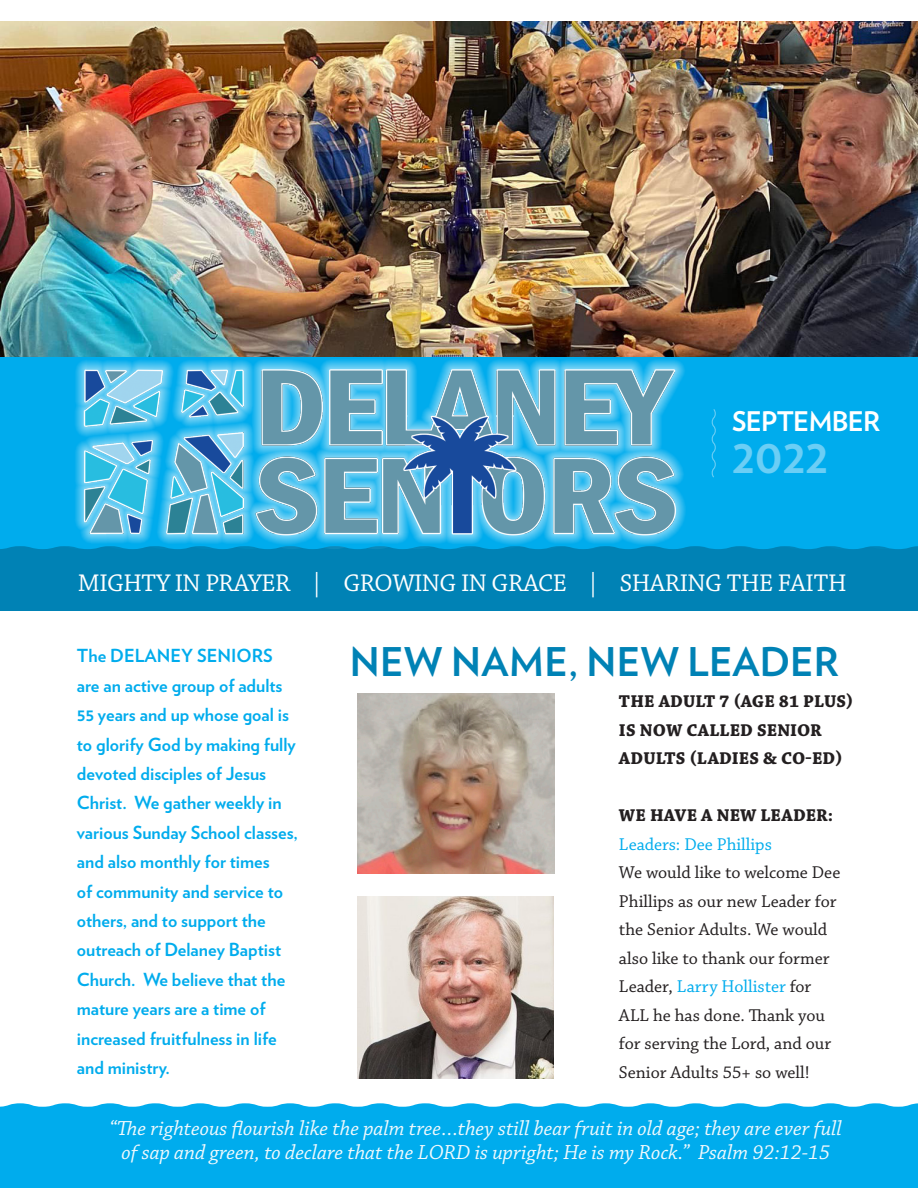
<style>
.page{position:relative;width:918px;height:1188px;background:#fff}
.page>*{position:absolute;margin:0;border:0;box-sizing:border-box;transform-origin:0 0}
.cover_year{font:700 49.35px "Verlag";color:#6bcef5}
.cover_head1-blue{font:700 39.45px "Verlag";letter-spacing:.01em;color:#0082b5}
.cover_month{font:700 27px "Verlag";letter-spacing:-.025em;color:#fff}
.cover_maintitle{font:25.35px "Chaparral Pro";letter-spacing:-.02em;color:#fff}
.cover_slogan{font:italic 21.45px/24px "Chaparral Pro";color:#f0f9fd;text-align:center}
.t1{font:700 18px/29.4px "Verlag";color:#00aced}
.t2{font:18px/28.5px "Chaparral Pro";color:#231f20}
.t3{font:700 18px/28.5px "Chaparral Pro";letter-spacing:.005em;color:#231f20}
.t4{font:18px "Chaparral Pro";color:#00aced}
.s1{color:#00aced}
</style>
<div class="page">
<div style="left:0;top:374px;width:918px;height:237px;background:#0082b5"></div>
<div style="left:0;top:357px;width:918px;height:192px;background:#00aced"></div>
<div style="left:0;top:1103px;width:918px;height:85px;background:#00aced"></div>
<img style="left:0;top:21px;width:918px;height:336px">
<img style="left:78px;top:311px;width:609px;height:234px">
<img style="left:357px;top:897px;width:197px;height:181px">
<img style="left:357px;top:693px;width:198px;height:180px">
<svg style="left:710px;top:408px;width:7px;height:71px"></svg>
<p class="cover_month" style="left:732px;top:400px;width:150px">SEPTEMBER</p>
<p class="cover_year" style="left:732px;top:417px;width:98px">2022</p>
<p class="cover_maintitle" style="left:78px;top:569px;width:770px">MIGHTY IN PRAYER | GROWING IN GRACE | SHARING THE FAITH</p>
<p class="t1" style="left:77px;top:640px;width:222px">The DELANEY SENIORS are an active group of adults<br>55 years and up whose goal is to glorify God by making fully devoted disciples of Jesus<br>Christ. We gather weekly in various Sunday School classes, and also monthly for times<br>of community and service to others, and to support the outreach of Delaney Baptist<br>Church. We believe that the mature years are a time of increased fruitfulness in life and ministry.</p>
<p class="cover_head1-blue" style="left:350px;top:631px;width:490px">NEW NAME, NEW LEADER</p>
<p class="t3" style="left:619px;top:688px;width:236px">THE ADULT 7 (AGE 81 PLUS)<br>IS NOW CALLED SENIOR<br>ADULTS (LADIES &amp; CO-ED)</p>
<p class="t3" style="left:619px;top:802px;width:216px">WE HAVE A NEW LEADER:</p>
<p class="t4" style="left:619px;top:834px;width:154px">Leaders: Dee Phillips</p>
<p class="t2" style="left:619px;top:859px;width:223px">We would like to welcome Dee<br>Phillips as our new Leader for the Senior Adults. We would also like to thank our former<br>Leader, <span class="s1">Larry Hollister</span> for<br>ALL he has done. Thank you for serving the Lord, and our<br>Senior Adults 55+ so well!</p>
<p class="cover_slogan" style="left:110px;top:1117px;width:734px">“The righteous flourish like the palm tree…they still bear fruit in old age; they are ever full of sap and green, to declare that the LORD is upright; He is my Rock.” Psalm 92:12-15</p>
</div>
